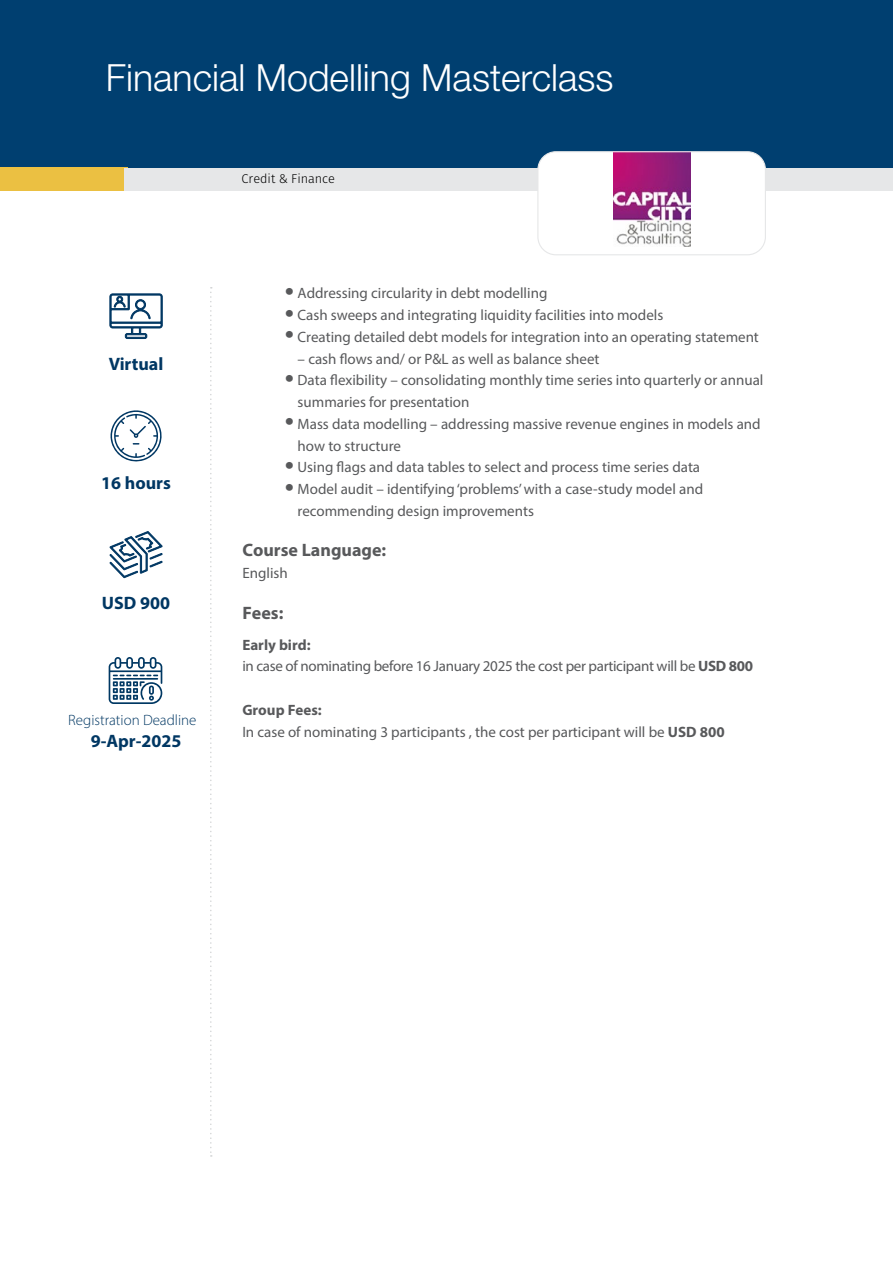
<style>
.page{position:relative;width:893px;height:1263px;background:#fff}
.page>*{position:absolute;margin:0;border:0;box-sizing:border-box;transform-origin:0 0}
.t1{font:300 37.5px "Helvetica Neue LT Std";color:#fff}
.t2{font:700 18px "Myriad Pro";color:#003763}
.t3{font:700 18px "Myriad Pro";color:#58595b}
.t4{font:15px/21.8px "Myriad Pro";color:#58595b}
.t5{font:15px/21.1px "Myriad Pro";letter-spacing:-.02em;color:#58595b}
.t6{font:300 15px "Myriad Pro";color:#003763}
.t7{font:300 12.75px "Fira Sans";color:#000}
.s1{font-size:33px}
.s2{font-weight:700}
</style>
<div class="page">
<div style="left:0;top:0;width:893px;height:168px;background:#003f70"></div>
<div style="left:0;top:168px;width:128px;height:23px;background:#ebc042"></div>
<div style="left:124px;top:168px;width:769px;height:22px;background:#e6e7e8"></div>
<svg style="left:210px;top:287px;width:2px;height:870px"></svg>
<svg style="left:109px;top:293px;width:54px;height:46px"></svg>
<svg style="left:109px;top:531px;width:54px;height:47px"></svg>
<svg style="left:111px;top:410px;width:51px;height:52px"></svg>
<svg style="left:109px;top:657px;width:53px;height:47px"></svg>
<div style="left:538px;top:152px;width:227px;height:103px;background:#fff;border-radius:18px"></div>
<img style="left:613px;top:153px;width:77px;height:93px">
<div style="left:537px;top:151px;width:229px;height:104px;border:1px solid #e6e7e8;border-radius:18px"></div>
<h1 class="t1" style="left:106px;top:54px;width:509px">Financial Modelling Masterclass</h1>
<p class="t2" style="left:109px;top:353px;width:56px">Virtual</p>
<p class="t2" style="left:101px;top:472px;width:71px">16 hours</p>
<p class="t2" style="left:102px;top:591px;width:70px">USD 900</p>
<p class="t6" style="left:68px;top:711px;width:130px">Registration Deadline</p>
<p class="t2" style="left:91px;top:729px;width:92px">9-Apr-2025</p>
<p class="t7" style="left:242px;top:169px;width:95px">Credit &amp; Finance</p>
<p class="t4" style="left:285px;top:282px;width:264px"><span class="s1">•</span> Addressing circularity in debt modelling</p>
<p class="t4" style="left:285px;top:304px;width:380px"><span class="s1">•</span> Cash sweeps and integrating liquidity facilities into models</p>
<p class="t4" style="left:285px;top:326px;width:475px"><span class="s1">•</span> Creating detailed debt models for integration into an operating statement</p>
<p class="t4" style="left:298px;top:347px;width:303px">– cash flows and/ or P&amp;L as well as balance sheet</p>
<p class="t4" style="left:298px;top:369px;width:467px;text-indent:-13px"><span class="s1">•</span> Data flexibility – consolidating monthly time series into quarterly or annual summaries for presentation</p>
<p class="t4" style="left:298px;top:413px;width:465px;text-indent:-13px"><span class="s1">•</span> Mass data modelling – addressing massive revenue engines in models and how to structure</p>
<p class="t4" style="left:285px;top:456px;width:417px"><span class="s1">•</span> Using flags and data tables to select and process time series data</p>
<p class="t4" style="left:298px;top:478px;width:407px;text-indent:-13px"><span class="s1">•</span> Model audit – identifying ‘problems’ with a case-study model and recommending design improvements</p>
<p class="t3" style="left:242px;top:538px;width:145px">Course Language:</p>
<p class="t4" style="left:242px;top:562px;width:47px">English</p>
<p class="t3" style="left:242px;top:601px;width:42px">Fees:</p>
<p class="t5" style="left:242px;top:634px;width:512px"><span class="s2">Early bird:<br></span>in case of nominating before 16 January 2025 the cost per participant will be <span class="s2">USD 800</span></p>
<p class="t4" style="left:242px;top:699px;width:484px"><span class="s2">Group Fees:<br></span>In case of nominating 3 participants , the cost per participant will be <span class="s2">USD 800</span></p>
</div>
